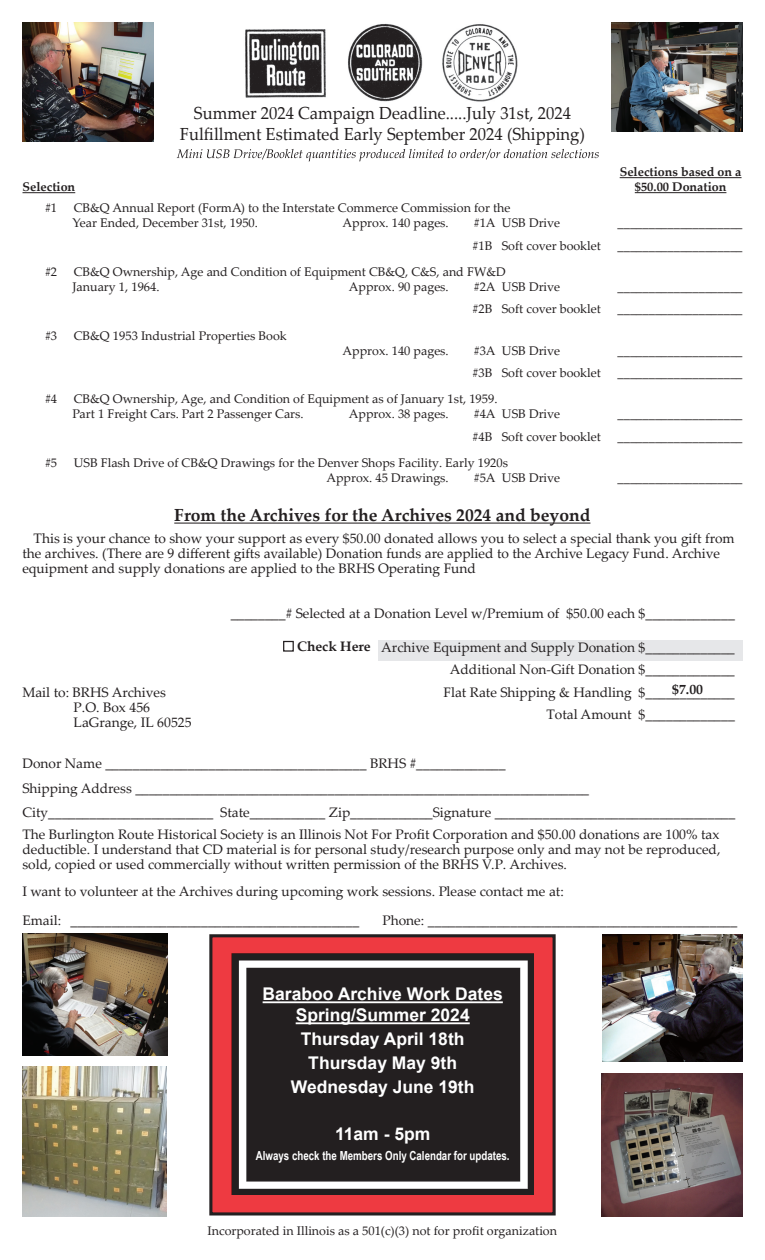
<style>
.page{position:relative;width:765px;height:1260px;background:#fff}
.page>*{position:absolute;margin:0;border:0;box-sizing:border-box;transform-origin:0 0}
.t1{font:700 17.5px/23.8px "Arial";color:#fff;text-align:center}
.t2{font:17.5px/21px "Palatino Linotype";color:#231f20;text-align:center;scale:.95 1}
.t3{font:700 17.5px "Palatino Linotype";color:#231f20}
.t4{font:13.75px/14.6px "Palatino Linotype";color:#231f20}
.t5{font:700 13.75px "Palatino Linotype";color:#231f20}
.t6{font:12.5px/15px "Palatino Linotype";color:#231f20}
.t7{font:700 12.5px "Arial Narrow";color:#fff;scale:.95 1}
.t8{font:700 12.5px/15px "Palatino Linotype";color:#231f20;text-align:center}
</style>
<div class="page">
<hr style="left:22px;top:192px;width:53px;height:1px;background:#231f20">
<hr style="left:620px;top:177px;width:122px;height:1px;background:#231f20">
<hr style="left:635px;top:192px;width:91px;height:1px;background:#231f20">
<img style="left:245px;top:23px;width:273px;height:79px">
<img style="left:602px;top:1074px;width:141px;height:143px">
<div style="left:378px;top:640px;width:365px;height:21px;background:#e6e7e9"></div>
<hr style="left:174px;top:523px;width:416px;height:1px;background:#231f20">
<svg style="left:177px;top:149px;width:422px;height:12px"></svg>
<div style="left:211px;top:936px;width:343px;height:278px;background:#ee3a41"></div>
<div style="left:209px;top:934px;width:347px;height:282px;border:3px solid #231f20"></div>
<img style="left:232px;top:954px;width:302px;height:241px">
<div style="left:252px;top:977px;width:263px;height:197px;background:#231f20"></div>
<hr style="left:263px;top:1001px;width:240px;height:2px;background:#fff">
<hr style="left:296px;top:1022px;width:174px;height:2px;background:#fff">
<img style="left:603px;top:934px;width:140px;height:127px">
<img style="left:22px;top:1066px;width:144px;height:150px">
<img style="left:22px;top:934px;width:145px;height:122px">
<img style="left:22px;top:22px;width:131px;height:119px">
<img style="left:612px;top:23px;width:130px;height:109px">
<p class="t2" style="left:180px;top:102px;width:428px">Summer 2024 Campaign Deadline.....July 31st, 2024<br>Fulfillment Estimated Early September 2024 (Shipping)</p>
<p class="t8" style="left:22px;top:179px;width:54px">Selection</p>
<p class="t6" style="left:45px;top:200px;width:14px">#1</p>
<p class="t6" style="left:72px;top:200px;width:440px">CB&amp;Q Annual Report (FormA) to the Interstate Commerce Commission for the<br>Year Ended, December 31st, 1950.</p>
<p class="t6" style="left:343px;top:215px;width:108px">Approx. 140 pages.</p>
<p class="t6" style="left:474px;top:215px;width:88px">#1A USB Drive</p>
<p class="t6" style="left:472px;top:237px;width:130px">#1B Soft cover booklet</p>
<p class="t6" style="left:45px;top:264px;width:14px">#2</p>
<p class="t6" style="left:72px;top:264px;width:435px">CB&amp;Q Ownership, Age and Condition of Equipment CB&amp;Q, C&amp;S, and FW&amp;D<br>January 1, 1964.</p>
<p class="t6" style="left:349px;top:279px;width:101px">Approx. 90 pages.</p>
<p class="t6" style="left:474px;top:279px;width:88px">#2A USB Drive</p>
<p class="t6" style="left:45px;top:327px;width:14px">#3</p>
<p class="t6" style="left:74px;top:327px;width:215px">CB&amp;Q 1953 Industrial Properties Book</p>
<p class="t6" style="left:472px;top:301px;width:130px">#2B Soft cover booklet</p>
<p class="t6" style="left:343px;top:342px;width:108px">Approx. 140 pages.</p>
<p class="t6" style="left:474px;top:342px;width:88px">#3A USB Drive</p>
<p class="t6" style="left:472px;top:365px;width:130px">#3B Soft cover booklet</p>
<p class="t6" style="left:45px;top:391px;width:14px">#4</p>
<p class="t6" style="left:72px;top:391px;width:426px">CB&amp;Q Ownership, Age, and Condition of Equipment as of January 1st, 1959.<br>Part 1 Freight Cars. Part 2 Passenger Cars.</p>
<p class="t6" style="left:349px;top:406px;width:101px">Approx. 38 pages.</p>
<p class="t6" style="left:474px;top:406px;width:88px">#4A USB Drive</p>
<p class="t6" style="left:472px;top:429px;width:130px">#4B Soft cover booklet</p>
<p class="t6" style="left:45px;top:455px;width:14px">#5</p>
<p class="t6" style="left:326px;top:455px;width:183px;text-indent:-253px">USB Flash Drive of CB&amp;Q Drawings for the Denver Shops Facility. Early 1920s<br>Approx. 45 Drawings.</p>
<p class="t6" style="left:474px;top:470px;width:88px">#5A USB Drive</p>
<p class="t8" style="left:620px;top:164px;width:123px">Selections based on a $50.00 Donation</p>
<p class="t6" style="left:618px;top:215px;width:126px">____________________</p>
<p class="t6" style="left:618px;top:237px;width:126px">____________________</p>
<p class="t6" style="left:618px;top:279px;width:126px">____________________</p>
<p class="t6" style="left:618px;top:301px;width:126px">____________________</p>
<p class="t6" style="left:618px;top:342px;width:126px">____________________</p>
<p class="t6" style="left:618px;top:365px;width:126px">____________________</p>
<p class="t6" style="left:618px;top:406px;width:126px">____________________</p>
<p class="t6" style="left:618px;top:429px;width:126px">____________________</p>
<p class="t6" style="left:618px;top:470px;width:126px">____________________</p>
<p class="t3" style="left:174px;top:503px;width:418px">From the Archives for the Archives 2024 and beyond</p>
<p class="t4" style="left:22px;top:531px;width:714px;text-indent:11px">This is your chance to show your support as every $50.00 donated allows you to select a special thank you gift from the archives. (There are 9 different gifts available) Donation funds are applied to the Archive Legacy Fund. Archive equipment and supply donations are applied to the BRHS Operating Fund</p>
<p class="t4" style="left:231px;top:605px;width:506px">________# Selected at a Donation Level w/Premium of $50.00 each $_____________</p>
<p class="t4" style="left:381px;top:635px;width:355px;line-height:22.5px;text-align:right">Archive Equipment and Supply Donation $_____________ Additional Non-Gift Donation $_____________<br>Flat Rate Shipping &amp; Handling $_____________<br>Total Amount $_____________</p>
<p class="t5" style="left:283px;top:637px;width:89px">■ Check Here</p>
<p class="t5" style="left:672px;top:680px;width:32px">$7.00</p>
<p class="t4" style="left:74px;top:684px;width:120px;line-height:15px;text-indent:-51px">Mail to: BRHS Archives<br>P.O. Box 456<br>LaGrange, IL 60525</p>
<p class="t4" style="left:22px;top:750px;width:714px;line-height:24.6px">Donor Name ______________________________________ BRHS #_____________<br>Shipping Address __________________________________________________________________<br>City________________________ State___________ Zip____________Signature ___________________________________</p>
<p class="t4" style="left:22px;top:827px;width:700px;text-align:justify">The Burlington Route Historical Society is an Illinois Not For Profit Corporation and $50.00 donations are 100% tax deductible. I understand that CD material is for personal study/research purpose only and may not be reproduced, sold, copied or used commercially without written permission of the BRHS V.P. Archives.</p>
<p class="t4" style="left:22px;top:877px;width:543px;line-height:28.4px">I want to volunteer at the Archives during upcoming work sessions. Please contact me at:<br>Email: __________________________________________</p>
<p class="t4" style="left:382px;top:912px;width:356px">Phone: _____________________________________________</p>
<p class="t1" style="left:263px;top:984px;width:242px;line-height:21px">Baraboo Archive Work Dates<br>Spring/Summer 2024</p>
<p class="t1" style="left:291px;top:1027px;width:185px">Thursday April 18th<br>Thursday May 9th<br>Wednesday June 19th</p>
<p class="t1" style="left:335px;top:1122px;width:97px">11am - 5pm</p>
<p class="t7" style="left:256px;top:1146px;width:269px">Always check the Members Only Calendar for updates.</p>
<p class="t6" style="left:208px;top:1223px;width:351px">Incorporated in Illinois as a 501(c)(3) not for profit organization</p>
</div>
